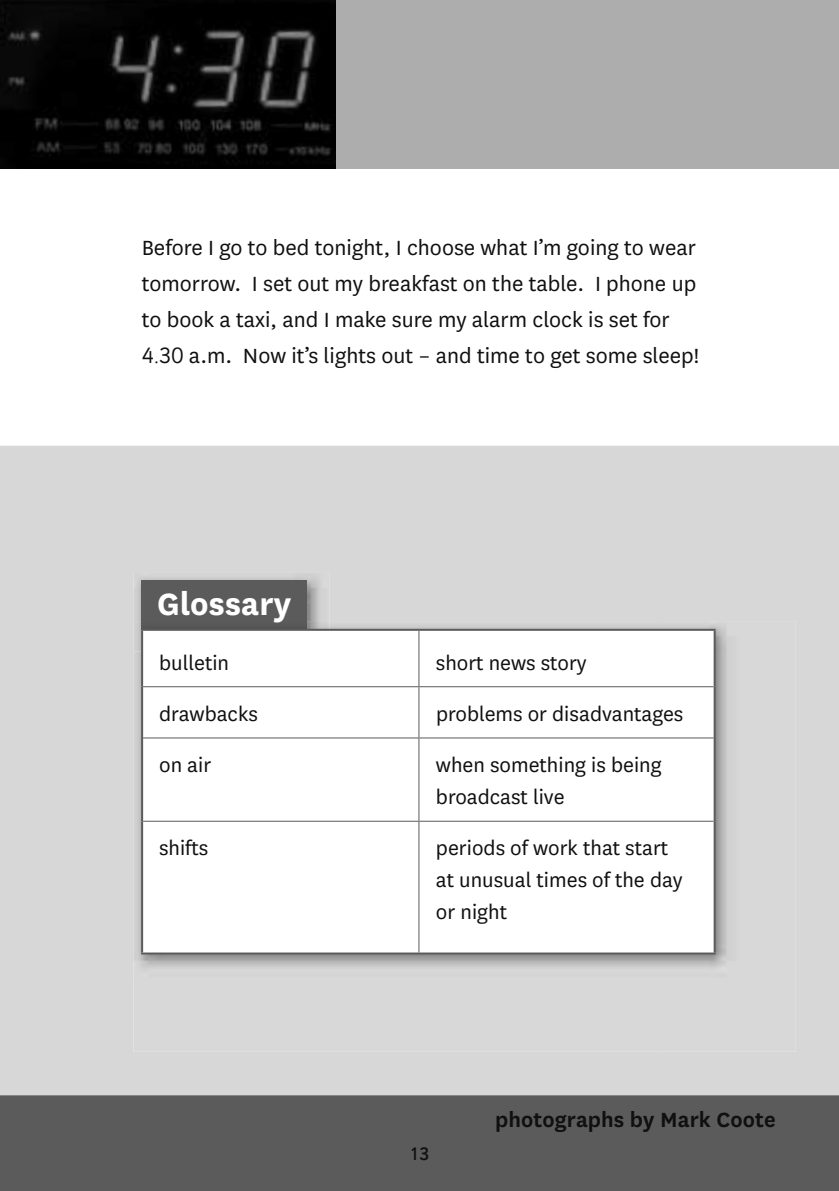
<style>
.page{position:relative;width:839px;height:1191px;background:#fff}
.page>*{position:absolute;margin:0;border:0;box-sizing:border-box;transform-origin:0 0}
.t1{font:700 36px "National";letter-spacing:.005em;color:#fff}
.t2{font:24px/36px "National";color:#101010}
.t3{font:600 24px "National";letter-spacing:.005em;color:#101010}
.t4{font:23px/32px "National";color:#101010}
.t5{font:500 18px "Sassoon Sans Pro";color:#101010}
.s1{font-family:"Sassoon Sans Pro";font-size:22px}
</style>
<div class="page">
<div style="left:0;top:1095px;width:839px;height:95px;background:#5b5b5b"></div>
<div style="left:0;top:445px;width:839px;height:650px;background:#d7d7d7"></div>
<div style="left:303px;top:0;width:536px;height:168px;background:#adadad"></div>
<img style="left:0;top:0;width:336px;height:168px">
<img style="left:133px;top:573px;width:196px;height:48px">
<div style="left:141px;top:580px;width:166px;height:50px;background:#5b5b5b"></div>
<img style="left:133px;top:621px;width:663px;height:430px">
<img style="left:141px;top:621px;width:166px;height:8px">
<img style="left:159px;top:621px;width:132px;height:1px">
<svg style="left:143px;top:631px;width:571px;height:321px"></svg>
<hr style="left:418px;top:631px;width:1px;height:55px;background:#5b5b5b">
<hr style="left:418px;top:687px;width:1px;height:50px;background:#5b5b5b">
<hr style="left:418px;top:738px;width:1px;height:82px;background:#5b5b5b">
<hr style="left:418px;top:821px;width:1px;height:131px;background:#5b5b5b">
<hr style="left:143px;top:686px;width:571px;height:1px;background:#5b5b5b">
<hr style="left:143px;top:737px;width:571px;height:1px;background:#5b5b5b">
<hr style="left:143px;top:820px;width:571px;height:1px;background:#5b5b5b">
<hr style="left:141px;top:629px;width:278px;height:2px;background:#5b5b5b">
<hr style="left:141px;top:631px;width:2px;height:55px;background:#5b5b5b">
<hr style="left:419px;top:629px;width:297px;height:2px;background:#5b5b5b">
<hr style="left:714px;top:631px;width:2px;height:55px;background:#5b5b5b">
<hr style="left:141px;top:686px;width:2px;height:52px;background:#5b5b5b">
<hr style="left:714px;top:686px;width:2px;height:52px;background:#5b5b5b">
<hr style="left:141px;top:738px;width:2px;height:83px;background:#5b5b5b">
<hr style="left:714px;top:738px;width:2px;height:83px;background:#5b5b5b">
<hr style="left:141px;top:821px;width:2px;height:131px;background:#5b5b5b">
<hr style="left:714px;top:821px;width:2px;height:131px;background:#5b5b5b">
<hr style="left:141px;top:952px;width:575px;height:2px;background:#5b5b5b">
<p class="t2" style="left:142px;top:231px;width:559px">Before I go to bed tonight, I choose what I’m going to wear tomorrow. I set out my breakfast on the table. I phone up to book a taxi, and I make sure my alarm clock is set for <span class="s1">4.30</span> a.m. Now it’s lights out – and time to get some sleep!</p>
<h1 class="t1" style="left:157px;top:591px;width:136px">Glossary</h1>
<p class="t4" style="left:159px;top:648px;width:71px">bulletin</p>
<p class="t4" style="left:436px;top:648px;width:152px">short news story</p>
<p class="t4" style="left:159px;top:699px;width:100px">drawbacks</p>
<p class="t4" style="left:436px;top:699px;width:249px">problems or disadvantages</p>
<p class="t4" style="left:159px;top:751px;width:54px">on air</p>
<p class="t4" style="left:436px;top:751px;width:227px">when something is being broadcast live</p>
<p class="t4" style="left:159px;top:834px;width:51px">shifts</p>
<p class="t4" style="left:436px;top:834px;width:248px">periods of work that start at unusual times of the day or night</p>
<p class="t5" style="left:410px;top:1146px;width:21px">13</p>
<p class="t3" style="left:495px;top:1111px;width:282px">photographs by Mark Coote</p>
</div>
